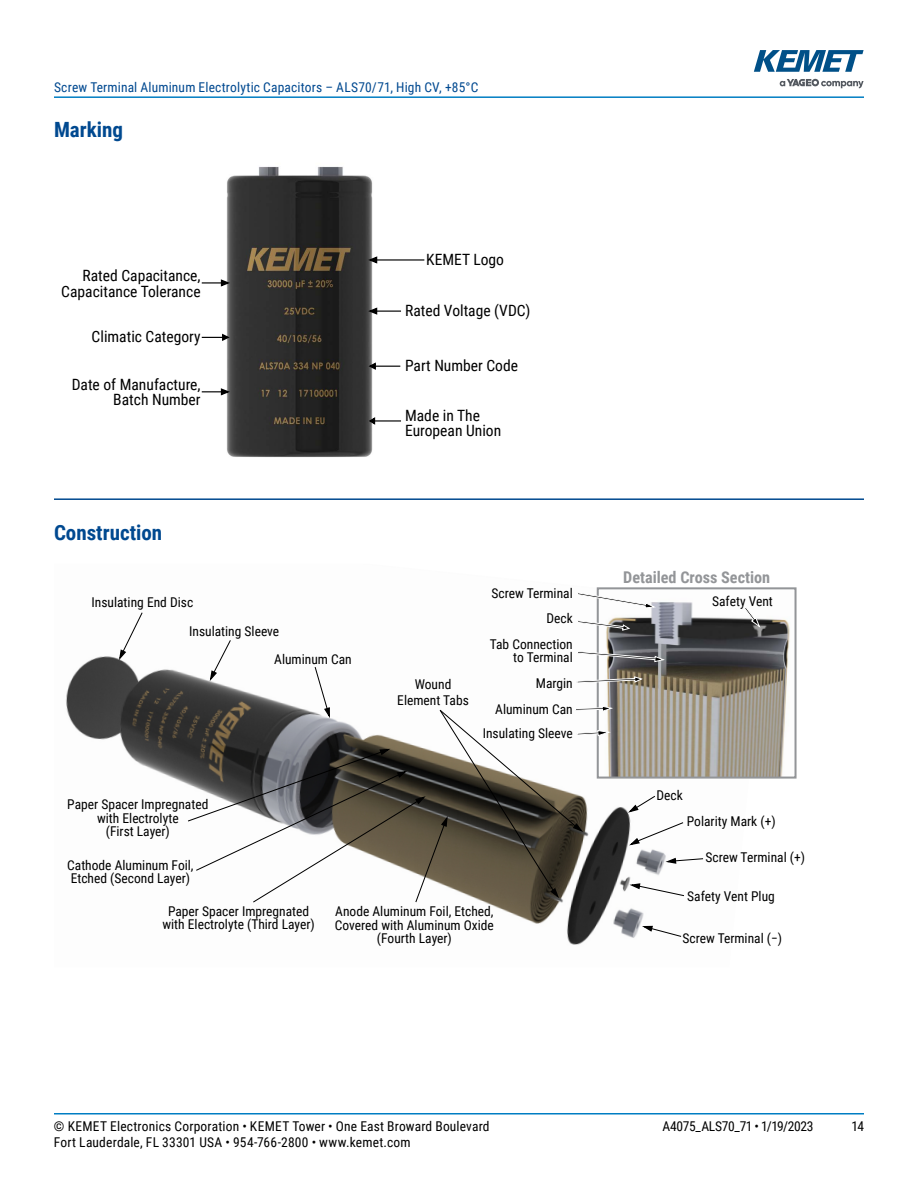
<style>
.page{position:relative;width:918px;height:1188px;background:#fff}
.page>*{position:absolute;margin:0;border:0;box-sizing:border-box;transform-origin:0 0}
.t1{font:700 21px "Roboto Condensed";color:#004990}
.t2{font:700 16.2px "Roboto Condensed";color:#939598}
.t3{font:15.6px/15.6px "Roboto Condensed";color:#000;text-align:right}
.t4{font:13.5px/13.5px "Roboto Condensed";color:#000;text-align:center}
.t5{font:13.5px "Roboto Condensed";letter-spacing:.01em;color:#004990}
.t6{font:13.5px "Roboto Condensed";letter-spacing:-.02em;color:#000}
</style>
<div class="page">
<hr style="left:54px;top:1113px;width:810px;height:2px;background:#007dc3">
<hr style="left:54px;top:96px;width:810px;height:2px;background:#007dc3">
<svg style="left:780px;top:79px;width:84px;height:9px"></svg>
<svg style="left:754px;top:50px;width:110px;height:22px"></svg>
<hr style="left:54px;top:498px;width:810px;height:2px;background:#004990">
<img style="left:201px;top:166px;width:224px;height:291px">
<hr style="left:202px;top:282px;width:20px;height:2px;background:#000">
<svg style="left:220px;top:278px;width:12px;height:10px"></svg>
<hr style="left:376px;top:259px;width:48px;height:2px;background:#000">
<svg style="left:366px;top:255px;width:12px;height:10px"></svg>
<svg style="left:366px;top:307px;width:35px;height:9px"></svg>
<svg style="left:202px;top:333px;width:29px;height:9px"></svg>
<svg style="left:367px;top:362px;width:33px;height:9px"></svg>
<hr style="left:374px;top:420px;width:27px;height:2px;background:#000">
<svg style="left:367px;top:416px;width:10px;height:10px"></svg>
<svg style="left:202px;top:387px;width:30px;height:10px"></svg>
<img style="left:66px;top:587px;width:578px;height:358px">
<img style="left:600px;top:590px;width:190px;height:186px">
<div style="left:597px;top:587px;width:200px;height:192px;border:2px solid #939598"></div>
<svg style="left:744px;top:606px;width:17px;height:22px"></svg>
<svg style="left:577px;top:592px;width:80px;height:17px"></svg>
<svg style="left:577px;top:620px;width:54px;height:11px"></svg>
<svg style="left:640px;top:925px;width:42px;height:13px"></svg>
<svg style="left:118px;top:611px;width:26px;height:51px"></svg>
<svg style="left:187px;top:639px;width:517px;height:264px"></svg>
<p class="t5" style="left:54px;top:78px;width:426px">Screw Terminal Aluminum Electrolytic Capacitors – ALS70/71, High CV, +85°C</p>
<h1 class="t1" style="left:54px;top:115px;width:71px">Marking</h1>
<p class="t3" style="left:61px;top:267px;width:141px">Rated Capacitance,<br>Capacitance Tolerance</p>
<p class="t3" style="left:92px;top:328px;width:110px">Climatic Category</p>
<p class="t3" style="left:72px;top:376px;width:130px">Date of Manufacture,<br>Batch Number</p>
<h1 class="t1" style="left:54px;top:518px;width:110px">Construction</h1>
<p class="t4" style="left:92px;top:595px;width:103px">Insulating End Disc</p>
<p class="t4" style="left:274px;top:617px;width:79px;line-height:27.9px;text-align:left;text-indent:-85px">Insulating Sleeve<br>Aluminum Can</p>
<p class="t4" style="left:67px;top:797px;width:143px">Paper Spacer Impregnated with Electrolyte<br>(First Layer)</p>
<p class="t4" style="left:67px;top:858px;width:128px;text-align:left">Cathode Aluminum Foil,<br>Etched (Second Layer)</p>
<p class="t3" style="left:426px;top:251px;width:79px">KEMET Logo</p>
<p class="t3" style="left:405px;top:302px;width:127px">Rated Voltage (VDC)</p>
<p class="t3" style="left:405px;top:357px;width:114px">Part Number Code</p>
<p class="t3" style="left:405px;top:407px;width:98px;text-align:left">Made in The<br>European Union</p>
<p class="t4" style="left:492px;top:586px;width:83px">Screw Terminal</p>
<p class="t4" style="left:546px;top:611px;width:28px">Deck</p>
<p class="t4" style="left:397px;top:675px;width:73px;line-height:16.2px">Wound<br>Element Tabs</p>
<p class="t4" style="left:490px;top:637px;width:84px;text-align:right">Tab Connection to Terminal</p>
<p class="t4" style="left:536px;top:676px;width:38px">Margin</p>
<p class="t4" style="left:483px;top:697px;width:92px;line-height:24.3px;text-align:right">Aluminum Can<br>Insulating Sleeve</p>
<p class="t4" style="left:162px;top:904px;width:154px">Paper Spacer Impregnated with Electrolyte (Third Layer)</p>
<p class="t4" style="left:335px;top:904px;width:160px">Anode Aluminum Foil, Etched,<br>Covered with Aluminum Oxide (Fourth Layer)</p>
<p class="t2" style="left:623px;top:566px;width:149px">Detailed Cross Section</p>
<p class="t4" style="left:712px;top:594px;width:62px">Safety Vent</p>
<p class="t4" style="left:657px;top:788px;width:28px">Deck</p>
<p class="t4" style="left:687px;top:814px;width:90px">Polarity Mark (+)</p>
<p class="t4" style="left:706px;top:850px;width:101px">Screw Terminal (+)</p>
<p class="t4" style="left:687px;top:889px;width:89px">Safety Vent Plug</p>
<p class="t4" style="left:683px;top:931px;width:101px">Screw Terminal (−)</p>
<p class="t4" style="left:54px;top:1119px;width:437px">© KEMET Electronics Corporation • KEMET Tower • One East Broward Boulevard</p>
<p class="t6" style="left:663px;top:1116px;width:153px">A4075_ALS70_71 • 1/19/2023</p>
<p class="t4" style="left:852px;top:1119px;width:14px">14</p>
<p class="t4" style="left:54px;top:1135px;width:358px">Fort Lauderdale, FL 33301 USA • 954-766-2800 • www.kemet.com</p>
</div>
